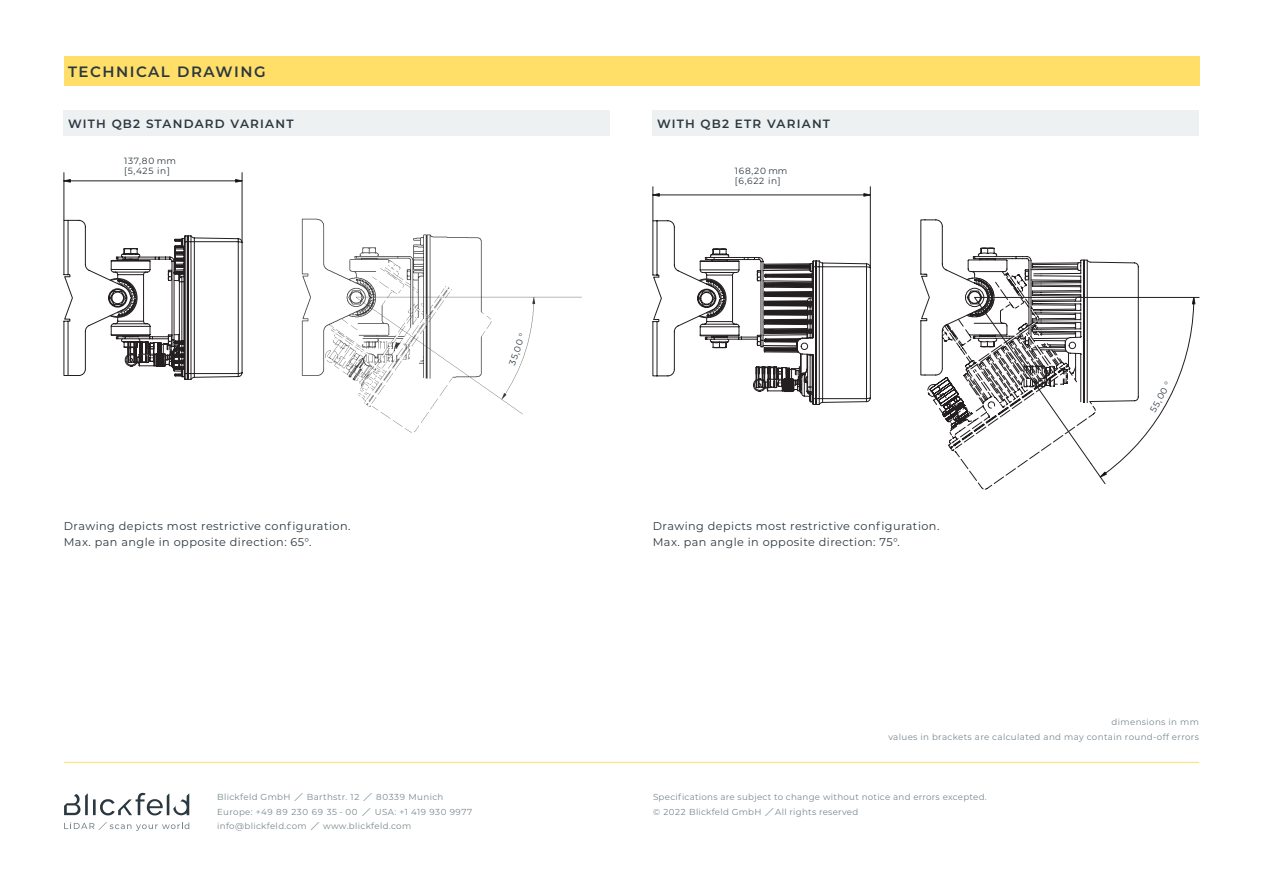
<style>
.page{position:relative;width:1263px;height:893px;background:#fff}
.page>*{position:absolute;margin:0;border:0;box-sizing:border-box;transform-origin:0 0}
.t1{font:600 15px "Montserrat";letter-spacing:.1em;color:#2c3840}
.t2{font:600 12px "Montserrat";letter-spacing:.1em;color:#2c3840}
.t3{font:11.25px/15.8px "Montserrat";letter-spacing:.04em;color:#2c3840}
.t4{font:9px/10.5px "Montserrat";letter-spacing:.075em;color:#2c3840}
.t5{font:8.7px/14.7px "Montserrat";letter-spacing:.04em;color:#79878e}
</style>
<div class="page">
<svg style="left:64px;top:822px;width:125px;height:9px"></svg>
<svg style="left:100px;top:793px;width:89px;height:22px"></svg>
<hr style="left:93px;top:799px;width:3px;height:16px;background:#2c3840">
<svg style="left:64px;top:793px;width:24px;height:22px"></svg>
<hr style="left:64px;top:762px;width:1135px;height:1px;background:#ffdf68">
<div style="left:64px;top:111px;width:546px;height:25px;background:#eef1f2"></div>
<div style="left:653px;top:111px;width:546px;height:25px;background:#eef1f2"></div>
<div style="left:64px;top:56px;width:1135px;height:29px;background:#ffdf68"></div>
<svg style="left:652px;top:186px;width:219px;height:219px"></svg>
<svg style="left:920px;top:220px;width:279px;height:269px"></svg>
<svg style="left:63px;top:172px;width:180px;height:208px"></svg>
<img style="left:301px;top:218px;width:281px;height:215px">
<svg style="left:505px;top:331px;width:22px;height:35px"></svg>
<h1 class="t1" style="left:68px;top:61px;width:199px">TECHNICAL DRAWING</h1>
<h2 class="t2" style="left:68px;top:115px;width:227px">WITH QB2 STANDARD VARIANT</h2>
<p class="t4" style="left:124px;top:154px;width:53px">137,80 mm [5,425 in]</p>
<p class="t3" style="left:64px;top:517px;width:288px">Drawing depicts most restrictive configuration.<br>Max. pan angle in opposite direction: 65°.</p>
<p class="t4" style="left:506px;top:362px;width:34px;rotate:-71deg">35,00 °</p>
<p class="t5" style="left:217px;top:788px;width:256px">Blickfeld GmbH | Barthstr. 12 | 80339 Munich<br>Europe: +49 89 230 69 35 - 00 | USA: +1 419 930 9977 info@blickfeld.com | www.blickfeld.com</p>
<h2 class="t2" style="left:657px;top:115px;width:175px">WITH QB2 ETR VARIANT</h2>
<p class="t4" style="left:735px;top:164px;width:54px">168,20 mm [6,622 in]</p>
<p class="t3" style="left:653px;top:517px;width:288px">Drawing depicts most restrictive configuration.<br>Max. pan angle in opposite direction: 75°.</p>
<p class="t4" style="left:1147px;top:408px;width:34px;rotate:-61deg">55,00 °</p>
<p class="t5" style="left:888px;top:714px;width:312px;text-align:right">dimensions in mm<br>values in brackets are calculated and may contain round-off errors</p>
<p class="t5" style="left:653px;top:788px;width:335px">Specifications are subject to change without notice and errors excepted. © 2022 Blickfeld GmbH |All rights reserved</p>
</div>
